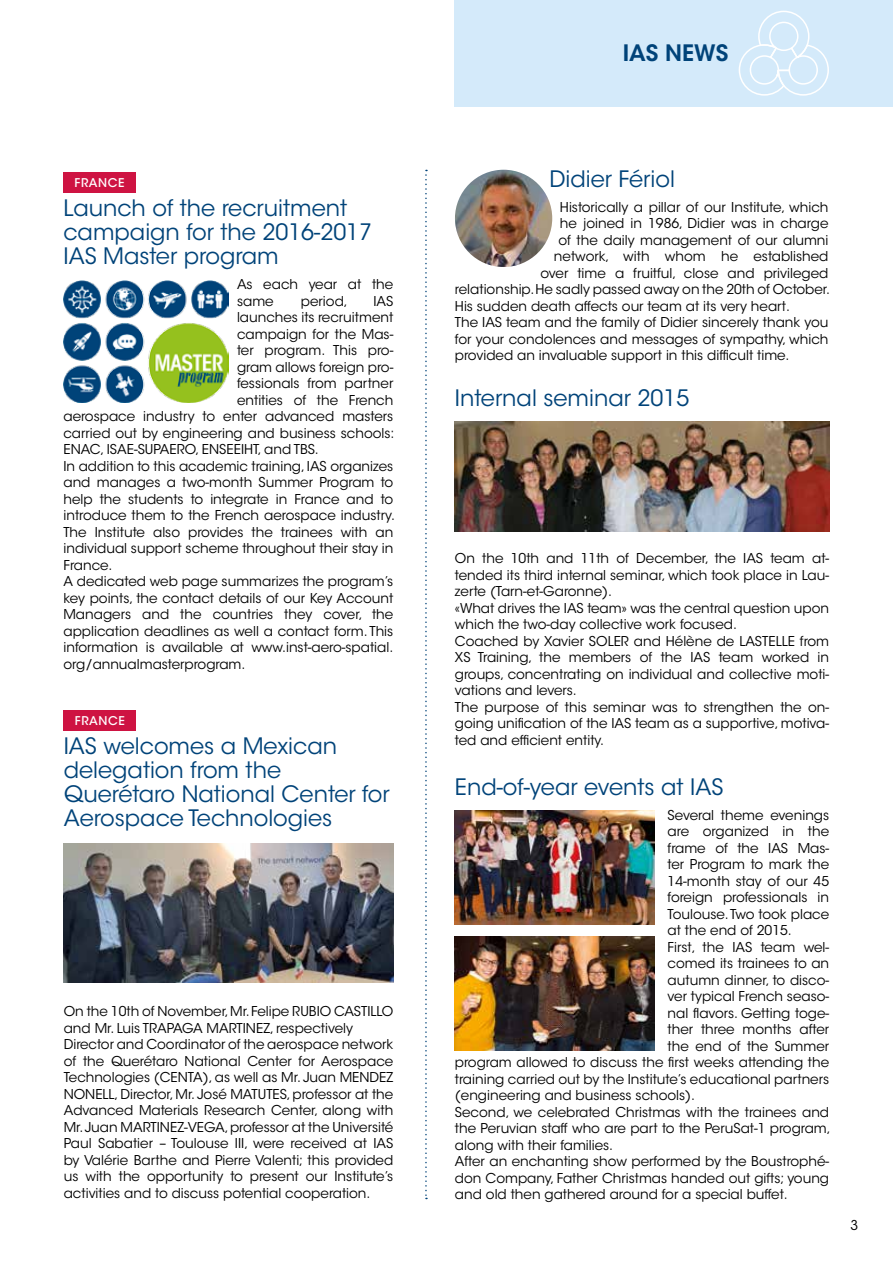
<style>
.page{position:relative;width:893px;height:1263px;background:#fff}
.page>*{position:absolute;margin:0;border:0;box-sizing:border-box;transform-origin:0 0}
.t1{font:22.5px/24px "ITC Avant Garde Std";color:#004379}
.t2{font:600 22.5px "ITC Avant Garde Std";color:#004379}
.t3{font:13.5px/16.5px "ITC Avant Garde Std";color:#000}
.t4{font:500 12px "ITC Avant Garde Std";letter-spacing:.05em;color:#fff}
</style>
<div class="page">
<div style="left:64px;top:710px;width:72px;height:20px;background:#ce1342"></div>
<svg style="left:425px;top:170px;width:2px;height:1029px"></svg>
<div style="left:63px;top:172px;width:73px;height:20px;background:#ce1342"></div>
<img style="left:455px;top:421px;width:374px;height:111px">
<img style="left:63px;top:843px;width:330px;height:140px">
<img style="left:455px;top:170px;width:97px;height:97px;border-radius:49px">
<img style="left:63px;top:280px;width:166px;height:123px">
<div style="left:455px;top:0;width:438px;height:106px;background:#d4eafa"></div>
<svg style="left:738px;top:10px;width:91px;height:86px"></svg>
<img style="left:455px;top:810px;width:200px;height:114px">
<img style="left:455px;top:936px;width:200px;height:114px">
<p class="t4" style="left:75px;top:175px;width:52px">FRANCE</p>
<h1 class="t1" style="left:63px;top:196px;width:310px">Launch of the recruitment campaign for the 2016-2017<br>IAS Master program</h1>
<p class="t3" style="left:237px;top:276px;width:158px">As each year at the same</p>
<p class="t3" style="left:301px;top:293px;width:48px">period,</p>
<p class="t3" style="left:373px;top:293px;width:21px">IAS</p>
<p class="t3" style="left:237px;top:309px;width:158px">launches its recruitment</p>
<p class="t3" style="left:237px;top:326px;width:158px">campaign for the Mas-</p>
<p class="t3" style="left:237px;top:342px;width:158px">ter program. This pro-</p>
<p class="t3" style="left:237px;top:359px;width:158px">gram allows foreign pro-</p>
<p class="t3" style="left:237px;top:375px;width:158px">fessionals from partner</p>
<p class="t3" style="left:237px;top:392px;width:158px">entities of the French</p>
<p class="t3" style="left:63px;top:408px;width:331px">aerospace industry to enter advanced masters</p>
<p class="t3" style="left:63px;top:425px;width:332px">carried out by engineering and business schools:</p>
<p class="t3" style="left:63px;top:441px;width:257px">ENAC, ISAE-SUPAERO, ENSEEIHT, and TBS.</p>
<p class="t3" style="left:63px;top:458px;width:331px">In addition to this academic training, IAS organizes</p>
<p class="t3" style="left:63px;top:474px;width:331px">and manages a two-month Summer Program to</p>
<p class="t3" style="left:63px;top:491px;width:331px">help the students to integrate in France and to</p>
<p class="t3" style="left:63px;top:507px;width:333px">introduce them to the French aerospace industry.</p>
<p class="t3" style="left:63px;top:524px;width:331px">The Institute also provides the trainees with an</p>
<p class="t3" style="left:63px;top:540px;width:331px">individual support scheme throughout their stay in</p>
<p class="t3" style="left:63px;top:557px;width:50px">France.</p>
<p class="t3" style="left:63px;top:573px;width:331px">A dedicated web page summarizes the program’s</p>
<p class="t3" style="left:63px;top:590px;width:331px">key points, the contact details of our Key Account</p>
<p class="t3" style="left:63px;top:606px;width:331px">Managers and the countries they cover, the</p>
<p class="t3" style="left:63px;top:623px;width:331px">application deadlines as well a contact form. This</p>
<p class="t3" style="left:63px;top:639px;width:331px">information is available at www.inst-aero-spatial.</p>
<p class="t3" style="left:63px;top:656px;width:183px">org/annualmasterprogram.</p>
<p class="t4" style="left:75px;top:713px;width:52px">FRANCE</p>
<h1 class="t1" style="left:64px;top:734px;width:328px">IAS welcomes a Mexican delegation from the<br>Querétaro National Center for<br>Aerospace Technologies</h1>
<p class="t3" style="left:64px;top:1003px;width:331px">On the 10th of November, Mr. Felipe RUBIO CASTILLO and Mr. Luis TRAPAGA MARTINEZ, respectively Director and Coordinator of the aerospace network of the Querétaro National Center for Aerospace Technologies (CENTA), as well as Mr. Juan MENDEZ NONELL, Director, Mr. José MATUTES, professor at the Advanced Materials Research Center, along with Mr. Juan MARTINEZ-VEGA, professor at the Université Paul Sabatier – Toulouse III, were received at IAS by Valérie Barthe and Pierre Valenti; this provided us with the opportunity to present our Institute’s activities and to discuss potential cooperation.</p>
<h1 class="t2" style="left:623px;top:39px;width:107px">IAS NEWS</h1>
<h1 class="t1" style="left:549px;top:167px;width:127px">Didier Fériol</h1>
<p class="t3" style="left:560px;top:199px;width:270px">Historically a pillar of our Institute, which</p>
<p class="t3" style="left:560px;top:215px;width:270px">he joined in 1986, Didier was in charge</p>
<p class="t3" style="left:558px;top:232px;width:271px">of the daily management of our alumni</p>
<p class="t3" style="left:554px;top:248px;width:276px">network, with whom he established</p>
<p class="t3" style="left:540px;top:265px;width:290px">over time a fruitful, close and privileged</p>
<p class="t3" style="left:455px;top:281px;width:377px">relationship. He sadly passed away on the 20th of October.</p>
<p class="t3" style="left:455px;top:298px;width:337px">His sudden death affects our team at its very heart.</p>
<p class="t3" style="left:455px;top:314px;width:375px">The IAS team and the family of Didier sincerely thank you</p>
<p class="t3" style="left:455px;top:331px;width:375px">for your condolences and messages of sympathy, which</p>
<p class="t3" style="left:455px;top:347px;width:336px">provided an invaluable support in this difficult time.</p>
<h1 class="t1" style="left:455px;top:387px;width:236px">Internal seminar 2015</h1>
<p class="t3" style="left:455px;top:550px;width:376px">On the 10th and 11th of December, the IAS team at&shy;tended its third internal seminar, which took place in Lau&shy;zerte (Tarn-et-Garonne).<br>«What drives the IAS team» was the central question upon which the two-day collective work focused.<br>Coached by Xavier SOLER and Hélène de LASTELLE from XS Training, the members of the IAS team worked in groups, concentrating on individual and collective moti&shy;vations and levers.<br>The purpose of this seminar was to strengthen the on&shy;going unification of the IAS team as a supportive, motiva&shy;ted and efficient entity.</p>
<h1 class="t1" style="left:455px;top:775px;width:270px">End-of-year events at IAS</h1>
<p class="t3" style="left:668px;top:807px;width:163px">Several theme evenings</p>
<p class="t3" style="left:668px;top:823px;width:163px">are organized in the</p>
<p class="t3" style="left:668px;top:840px;width:163px">frame of the IAS Mas-</p>
<p class="t3" style="left:668px;top:856px;width:163px">ter Program to mark the</p>
<p class="t3" style="left:668px;top:872px;width:163px">14-month stay of our 45</p>
<p class="t3" style="left:668px;top:889px;width:163px">foreign professionals in</p>
<p class="t3" style="left:668px;top:905px;width:163px">Toulouse. Two took place</p>
<p class="t3" style="left:668px;top:922px;width:126px">at the end of 2015.</p>
<p class="t3" style="left:668px;top:938px;width:163px">First, the IAS team wel-</p>
<p class="t3" style="left:668px;top:955px;width:163px">comed its trainees to an</p>
<p class="t3" style="left:668px;top:971px;width:163px">autumn dinner, to disco-</p>
<p class="t3" style="left:668px;top:988px;width:163px">ver typical French seaso-</p>
<p class="t3" style="left:668px;top:1004px;width:163px">nal flavors. Getting toge-</p>
<p class="t3" style="left:668px;top:1021px;width:163px">ther three months after</p>
<p class="t3" style="left:668px;top:1037px;width:163px">the end of the Summer</p>
<p class="t3" style="left:455px;top:1054px;width:376px">program allowed to discuss the first weeks attending the</p>
<p class="t3" style="left:455px;top:1070px;width:376px">training carried out by the Institute’s educational partners</p>
<p class="t3" style="left:455px;top:1087px;width:242px">(engineering and business schools).</p>
<p class="t3" style="left:455px;top:1103px;width:376px">Second, we celebrated Christmas with the trainees and</p>
<p class="t3" style="left:455px;top:1120px;width:377px">the Peruvian staff who are part to the PeruSat-1 program,</p>
<p class="t3" style="left:455px;top:1136px;width:160px">along with their families.</p>
<p class="t3" style="left:455px;top:1153px;width:376px">After an enchanting show performed by the Boustrophé-</p>
<p class="t3" style="left:455px;top:1169px;width:376px">don Company, Father Christmas handed out gifts; young</p>
<p class="t3" style="left:455px;top:1186px;width:334px">and old then gathered around for a special buffet.</p>
<p class="t3" style="left:850px;top:1217px;width:9px">3</p>
</div>
